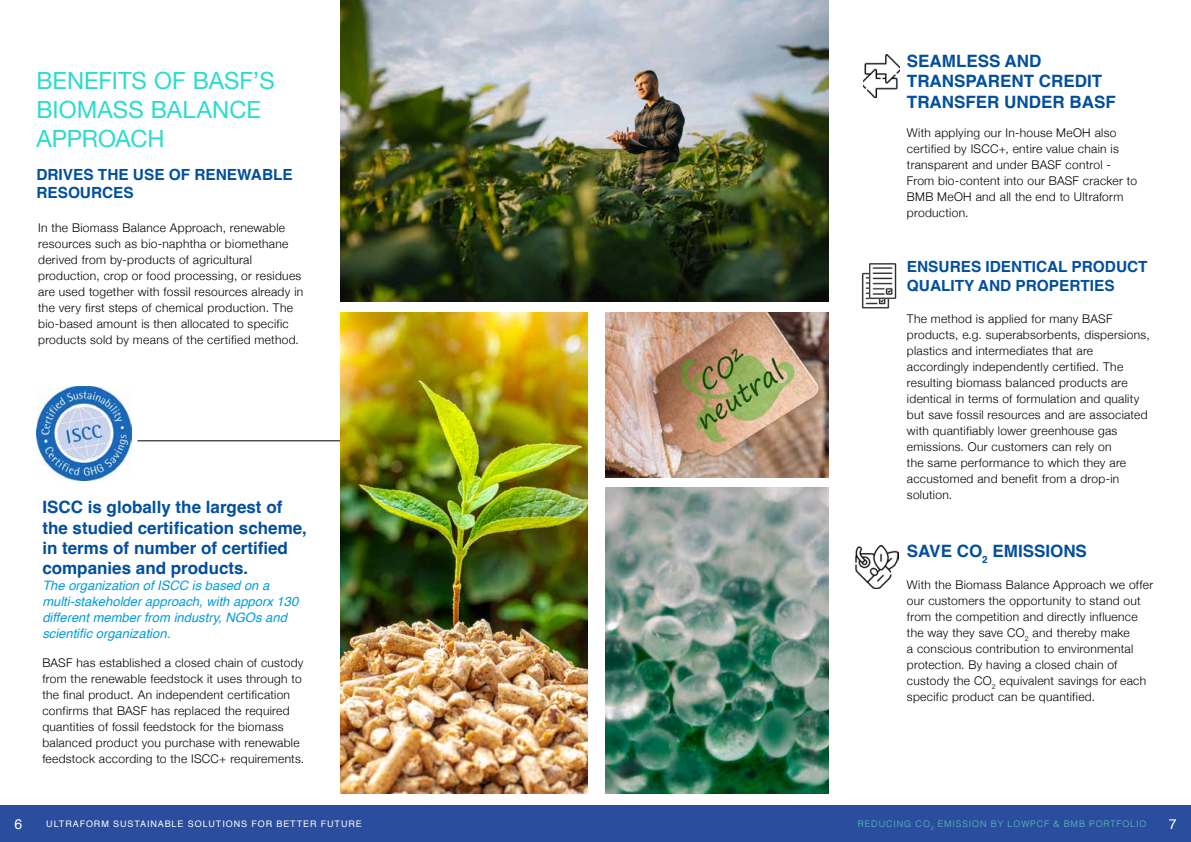
<style>
.page{position:relative;width:1191px;height:842px;background:#fff}
.page>*{position:absolute;margin:0;border:0;box-sizing:border-box;transform-origin:0 0}
.t1{font:23.7px/29px "Helvetica Neue";color:#2adccb}
.t2{font:700 17px/20.4px "Helvetica";color:#024f9f}
.t3{font:700 15.4px/18.5px "Helvetica";color:#024f9f}
.t4{font:14px "Helvetica";color:#fff}
.t5{font:italic 13px/16px "Helvetica";color:#009de0}
.t6{font:300 12px/16px "Helvetica Neue";letter-spacing:.025em;color:#000}
.t7{font:9px "Helvetica";letter-spacing:.1em;color:#fff}
.t8{font:300 9px "Helvetica";letter-spacing:.1em;color:#5cc4bb}
</style>
<div class="page">
<div style="left:0;top:806px;width:595px;height:36px;background:#2a4e9d"></div>
<div style="left:595px;top:806px;width:596px;height:36px;background:#2a4e9d"></div>
<img style="left:340px;top:0;width:488px;height:301px">
<hr style="left:137px;top:440px;width:232px;height:1px;background:#010000">
<img style="left:340px;top:312px;width:247px;height:482px">
<img style="left:605px;top:312px;width:223px;height:166px">
<img style="left:605px;top:487px;width:223px;height:307px">
<img style="left:856px;top:545px;width:43px;height:43px">
<img style="left:861px;top:272px;width:29px;height:37px">
<img style="left:869px;top:263px;width:27px;height:36px">
<img style="left:863px;top:54px;width:37px;height:43px">
<img style="left:36px;top:386px;width:95px;height:94px">
<h1 class="t1" style="left:36px;top:67px;width:240px">BENEFITS OF BASF’S<br>BIOMASS BALANCE<br>APPROACH</h1>
<p class="t3" style="left:36px;top:167px;width:258px">DRIVES THE USE OF RENEWABLE<br>RESOURCES</p>
<p class="t6" style="left:38px;top:219px;width:267px">In the Biomass Balance Approach, renewable resources such as bio-naphtha or biomethane derived from by-products of agricultural production, crop or food processing, or residues are used together with fossil resources already in the very first steps of chemical production. The bio-based amount is then allocated to specific products sold by means of the certified method.</p>
<h2 class="t2" style="left:42px;top:499px;width:266px">ISCC is globally the largest of the studied certification scheme, in terms of number of certified companies and products.</h2>
<p class="t5" style="left:42px;top:578px;width:257px">The organization of ISCC is based on a multi-stakeholder approach, with apporx 130 different member from industry, NGOs and scientific organization.</p>
<p class="t6" style="left:42px;top:654px;width:263px">BASF has established a closed chain of custody from the renewable feedstock it uses through to the final product. An independent certification confirms that BASF has replaced the required quantities of fossil feedstock for the biomass balanced product you purchase with renewable feedstock according to the ISCC+ requirements.</p>
<h2 class="t2" style="left:907px;top:53px;width:210px">SEAMLESS AND<br>TRANSPARENT CREDIT<br>TRANSFER UNDER BASF</h2>
<p class="t6" style="left:907px;top:124px;width:232px">With applying our In-house MeOH also certified by ISCC+, entire value chain is transparent and under BASF control - From bio-content into our BASF cracker to BMB MeOH and all the end to Ultraform production.</p>
<p class="t3" style="left:907px;top:259px;width:242px">ENSURES IDENTICAL PRODUCT<br>QUALITY AND PROPERTIES</p>
<p class="t6" style="left:907px;top:310px;width:244px">The method is applied for many BASF products, e.g. superabsorbents, dispersions, plastics and intermediates that are accordingly independently certified. The resulting biomass balanced products are identical in terms of formulation and quality but save fossil resources and are associated with quantifiably lower greenhouse gas emissions. Our customers can rely on<br>the same performance to which they are accustomed and benefit from a drop-in solution.</p>
<h2 class="t2" style="left:907px;top:542px;width:181px">SAVE CO<sub>2</sub> EMISSIONS</h2>
<p class="t6" style="left:907px;top:576px;width:248px">With the Biomass Balance Approach we offer our customers the opportunity to stand out from the competition and directly influence the way they save CO<sub>2</sub> and thereby make<br>a conscious contribution to environmental protection. By having a closed chain of custody the CO<sub>2</sub> equivalent savings for each specific product can be quantified.</p>
<p class="t4" style="left:15px;top:813px;width:9px">6</p>
<p class="t7" style="left:46px;top:817px;width:317px">ULTRAFORM SUSTAINABLE SOLUTIONS FOR BETTER FUTURE</p>
<p class="t8" style="left:858px;top:816px;width:290px">REDUCING CO<sub>2</sub> EMISSION BY LOWPCF &amp; BMB PORTFOLIO</p>
<p class="t4" style="left:1168px;top:813px;width:9px">7</p>
</div>
